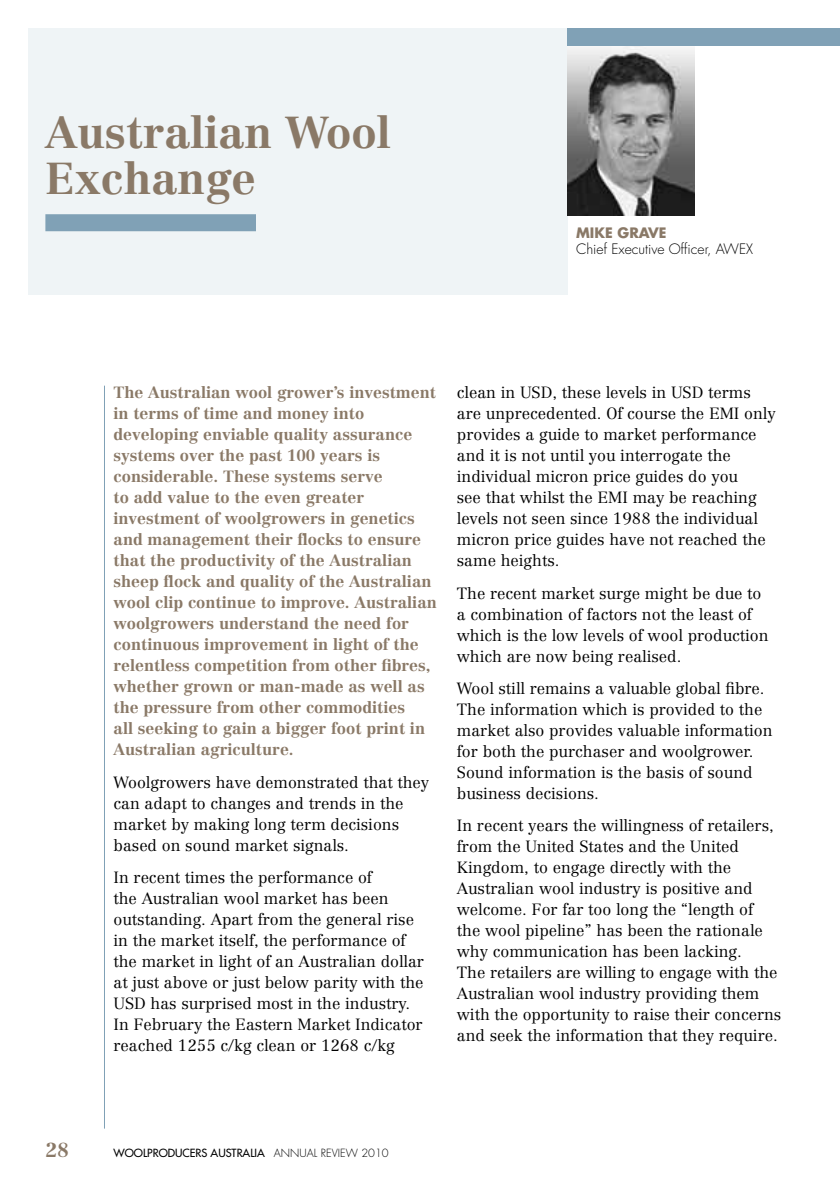
<style>
.page{position:relative;width:840px;height:1191px;background:#fff}
.page>*{position:absolute;margin:0;border:0;box-sizing:border-box;transform-origin:0 0}
.t1{font:700 44px/46px "Centennial CE";color:#8a7967}
.t2{font:700 20px "Centennial CE";color:#8a7967}
.t3{font:300 16px/21px "Centennial CE";color:#000}
.t4{font:700 16px/21px "Centennial CE";color:#8a7967}
.t5{font:300 14px "Futura";color:#000}
.t6{font:700 14px "Futura";color:#8a7967}
.t7{font:11px "Futura";color:#000}
.s1{font-weight:300}
</style>
<div class="page">
<div style="left:28px;top:28px;width:539px;height:267px;background:#eff4f6"></div>
<div style="left:45px;top:214px;width:211px;height:17px;background:#80a1b6"></div>
<img style="left:567px;top:45px;width:127px;height:170px">
<hr style="left:104px;top:386px;width:1px;height:742px;background:#80a1b6">
<div style="left:567px;top:28px;width:272px;height:17px;background:#80a1b6"></div>
<h1 class="t1" style="left:45px;top:109px;width:346px">Australian Wool<br>Exchange</h1>
<p class="t6" style="left:575px;top:223px;width:92px">MIKE GRAVE</p>
<p class="t5" style="left:575px;top:240px;width:178px">Chief Executive Officer, AWEX</p>
<p class="t4" style="left:113px;top:382px;width:325px">The Australian wool grower’s investment in terms of time and money into developing enviable quality assurance systems over the past 100 years is considerable. These systems serve<br>to add value to the even greater investment of woolgrowers in genetics and management their flocks to ensure that the productivity of the Australian sheep flock and quality of the Australian wool clip continue to improve. Australian woolgrowers understand the need for continuous improvement in light of the relentless competition from other fibres, whether grown or man-made as well as the pressure from other commodities<br>all seeking to gain a bigger foot print in Australian agriculture.</p>
<p class="t3" style="left:113px;top:771px;width:317px">Woolgrowers have demonstrated that they can adapt to changes and trends in the market by making long term decisions based on sound market signals.</p>
<p class="t3" style="left:113px;top:866px;width:312px">In recent times the performance of<br>the Australian wool market has been outstanding. Apart from the general rise in the market itself, the performance of the market in light of an Australian dollar at just above or just below parity with the USD has surprised most in the industry.<br>In February the Eastern Market Indicator reached 1255 c/kg clean or 1268 c/kg</p>
<p class="t3" style="left:456px;top:382px;width:320px">clean in USD, these levels in USD terms are unprecedented. Of course the EMI only provides a guide to market performance and it is not until you interrogate the individual micron price guides do you<br>see that whilst the EMI may be reaching levels not seen since 1988 the individual micron price guides have not reached the same heights.</p>
<p class="t3" style="left:456px;top:582px;width:313px">The recent market surge might be due to a combination of factors not the least of which is the low levels of wool production which are now being realised.</p>
<p class="t3" style="left:456px;top:677px;width:317px">Wool still remains a valuable global fibre.<br>The information which is provided to the market also provides valuable information for both the purchaser and woolgrower.<br>Sound information is the basis of sound business decisions.</p>
<p class="t3" style="left:456px;top:815px;width:326px">In recent years the willingness of retailers, from the United States and the United Kingdom, to engage directly with the Australian wool industry is positive and welcome. For far too long the “length of<br>the wool pipeline” has been the rationale why communication has been lacking.<br>The retailers are willing to engage with the Australian wool industry providing them with the opportunity to raise their concerns and seek the information that they require.</p>
<p class="t2" style="left:45px;top:1137px;width:25px">28</p>
<p class="t7" style="left:113px;top:1145px;width:276px">WOOLPRODUCERS AUSTRALIA <span class="s1">Annual Review 2010</span></p>
</div>
